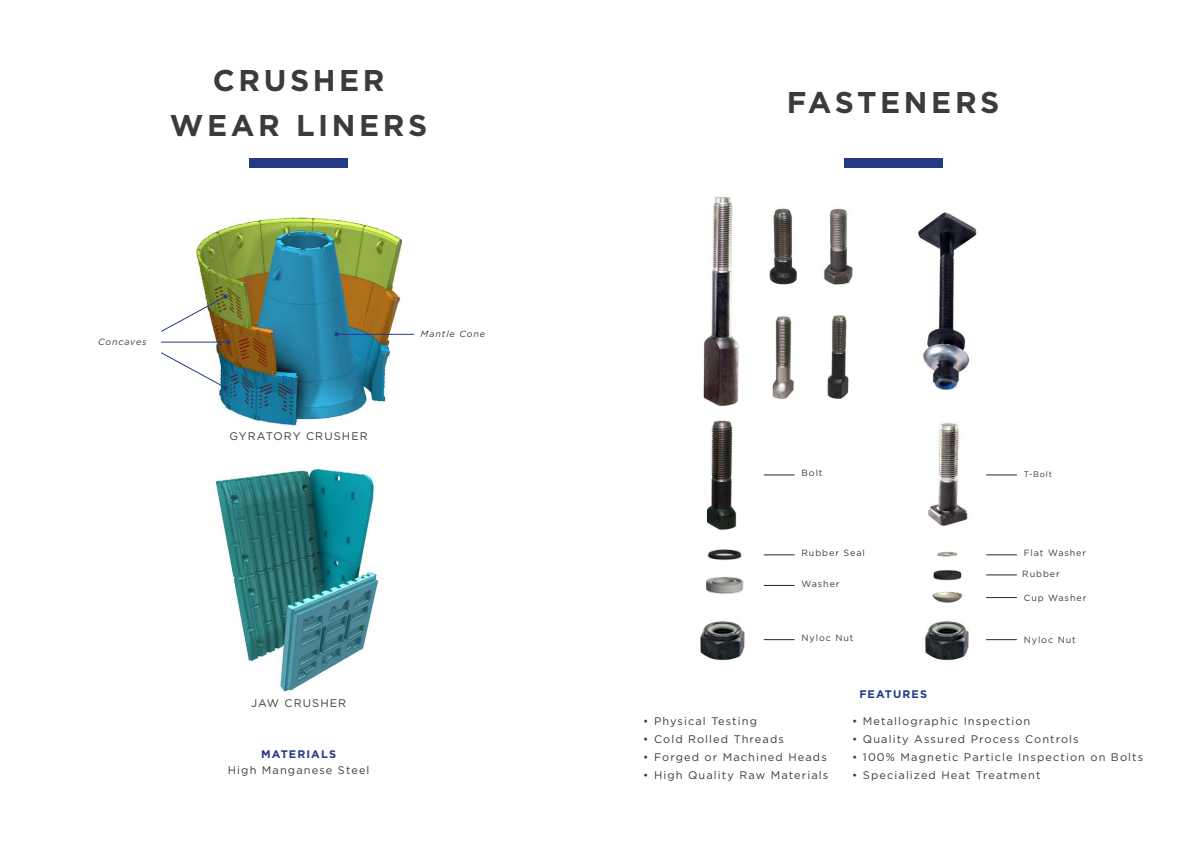
<style>
.page{position:relative;width:1191px;height:842px;background:#fff}
.page>*{position:absolute;margin:0;border:0;box-sizing:border-box;transform-origin:0 0}
.Headline{font:700 30px "Gotham";letter-spacing:.12em;color:#3b3b3a}
.Headline-2{font:11px "Gotham";letter-spacing:.1em;color:#3b3b3a}
.Headline-3{font:11px "Gotham";letter-spacing:.1em;color:#3c3c3b}
.Headline-4{font:700 11px "Gotham";letter-spacing:.1em;color:#233a85}
.Body_Copy{font:9px "Gotham";letter-spacing:.1em;color:#3b3b3a}
.Body_Copy-2{font:italic 9px "Gotham";letter-spacing:.1em;color:#3b3b3a}
.Body_Copy-3{font:8.1px "Gotham";color:#3b3b3a}
</style>
<div class="page">
<img style="left:196px;top:214px;width:205px;height:212px">
<img style="left:215px;top:468px;width:164px;height:224px">
<svg style="left:161px;top:352px;width:67px;height:38px"></svg>
<svg style="left:161px;top:294px;width:67px;height:39px"></svg>
<hr style="left:161px;top:342px;width:68px;height:1px;background:#233a85">
<svg style="left:226px;top:340px;width:5px;height:4px"></svg>
<hr style="left:337px;top:334px;width:77px;height:1px;background:#233a85">
<svg style="left:334px;top:332px;width:5px;height:5px"></svg>
<div style="left:249px;top:158px;width:99px;height:10px;background:#233a85"></div>
<div style="left:844px;top:158px;width:98px;height:10px;background:#233a85"></div>
<img style="left:703px;top:197px;width:36px;height:210px">
<img style="left:700px;top:621px;width:45px;height:39px">
<hr style="left:764px;top:639px;width:30px;height:1px;background:#272726">
<hr style="left:764px;top:474px;width:30px;height:1px;background:#272726">
<img style="left:769px;top:208px;width:28px;height:77px">
<img style="left:827px;top:315px;width:22px;height:84px">
<img style="left:824px;top:209px;width:29px;height:76px">
<img style="left:772px;top:316px;width:22px;height:83px">
<img style="left:707px;top:420px;width:30px;height:110px">
<hr style="left:764px;top:585px;width:30px;height:1px;background:#272726">
<hr style="left:764px;top:554px;width:30px;height:1px;background:#272726">
<img style="left:707px;top:549px;width:35px;height:12px">
<img style="left:706px;top:576px;width:38px;height:18px">
<img style="left:925px;top:621px;width:44px;height:39px">
<img style="left:928px;top:423px;width:61px;height:103px">
<hr style="left:986px;top:639px;width:31px;height:1px;background:#272726">
<hr style="left:986px;top:474px;width:31px;height:1px;background:#272726">
<img style="left:932px;top:551px;width:31px;height:52px">
<hr style="left:986px;top:597px;width:31px;height:1px;background:#272726">
<hr style="left:986px;top:574px;width:31px;height:1px;background:#272726">
<hr style="left:986px;top:554px;width:31px;height:1px;background:#272726">
<img style="left:918px;top:212px;width:59px;height:178px">
<p class="Headline" style="left:213px;top:63px;width:173px">CRUSHER</p>
<p class="Headline" style="left:170px;top:108px;width:259px">WEAR LINERS</p>
<p class="Body_Copy-2" style="left:98px;top:336px;width:50px">Concaves</p>
<p class="Headline-2" style="left:229px;top:429px;width:140px">GYRATORY CRUSHER</p>
<p class="Body_Copy-2" style="left:420px;top:329px;width:66px">Mantle Cone</p>
<p class="Headline-2" style="left:251px;top:696px;width:97px">JAW CRUSHER</p>
<p class="Headline-4" style="left:261px;top:747px;width:76px">MATERIALS</p>
<p class="Headline-3" style="left:228px;top:763px;width:143px">High Manganese Steel</p>
<p class="Headline" style="left:787px;top:85px;width:214px">FASTENERS</p>
<p class="Body_Copy" style="left:801px;top:467px;width:23px">Bolt</p>
<p class="Body_Copy-3" style="left:1023px;top:469px;width:30px">T-Bolt</p>
<p class="Body_Copy" style="left:801px;top:547px;width:65px">Rubber Seal</p>
<p class="Body_Copy" style="left:801px;top:578px;width:40px">Washer</p>
<p class="Body_Copy" style="left:1023px;top:547px;width:64px">Flat Washer</p>
<p class="Body_Copy" style="left:1023px;top:592px;width:64px">Cup Washer</p>
<p class="Body_Copy" style="left:1022px;top:568px;width:39px">Rubber</p>
<p class="Body_Copy" style="left:801px;top:632px;width:53px">Nyloc Nut</p>
<p class="Body_Copy" style="left:1023px;top:634px;width:53px">Nyloc Nut</p>
<p class="Headline-4" style="left:859px;top:687px;width:69px">FEATURES</p>
<p class="Headline-2" style="left:643px;top:714px;width:115px">• Physical Testing</p>
<p class="Headline-2" style="left:643px;top:732px;width:142px">• Cold Rolled Threads</p>
<p class="Headline-2" style="left:643px;top:750px;width:185px">• Forged or Machined Heads</p>
<p class="Headline-2" style="left:643px;top:768px;width:187px">• High Quality Raw Materials</p>
<p class="Headline-2" style="left:852px;top:714px;width:180px">• Metallographic Inspection</p>
<p class="Headline-2" style="left:852px;top:732px;width:228px">• Quality Assured Process Controls</p>
<p class="Headline-2" style="left:852px;top:750px;width:292px">• 100% Magnetic Particle Inspection on Bolts</p>
<p class="Headline-2" style="left:852px;top:768px;width:190px">• Specialized Heat Treatment</p>
</div>
